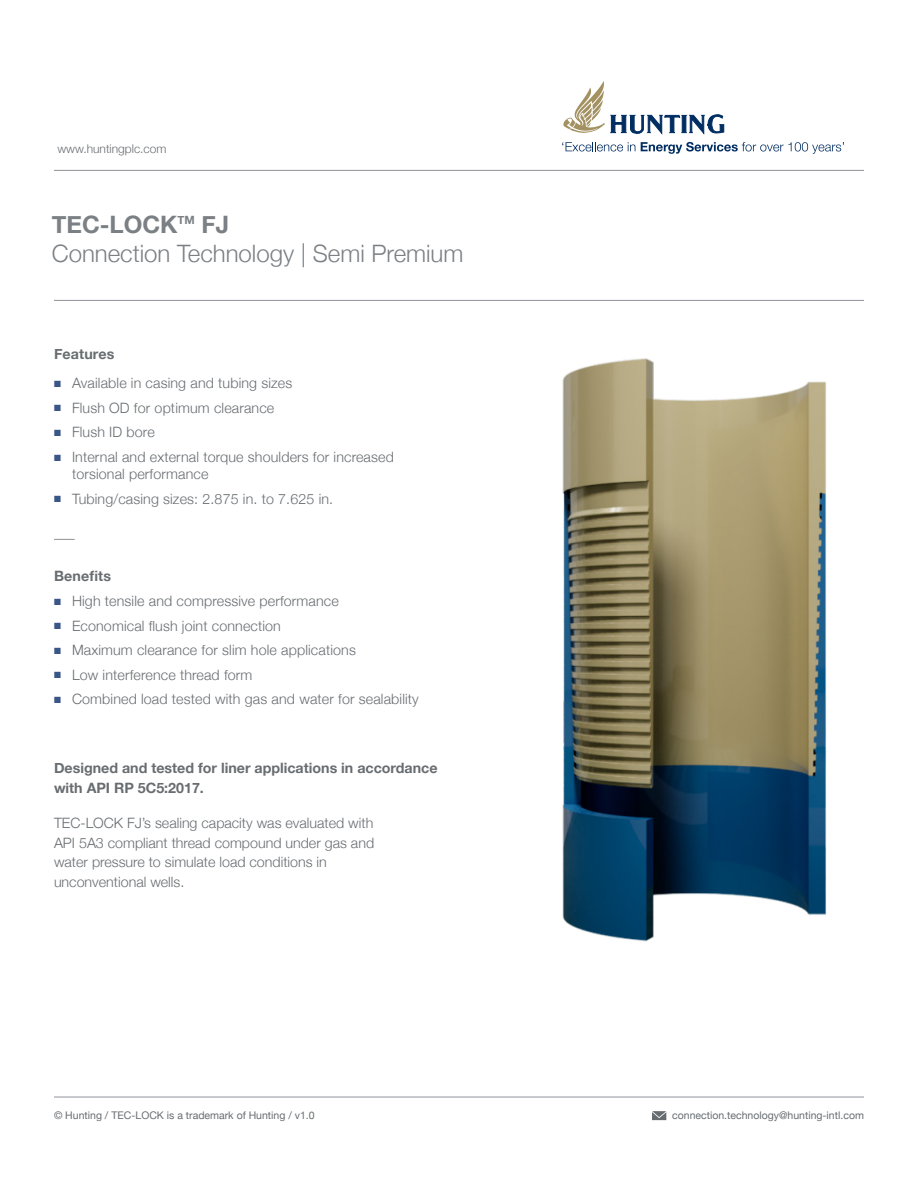
<style>
.page{position:relative;width:918px;height:1188px;background:#fff}
.page>*{position:absolute;margin:0;border:0;box-sizing:border-box;transform-origin:0 0}
.t1{font:300 24px/28.8px "Helvetica Neue";color:#7b8084}
.t2{font:300 14.25px/19.5px "Helvetica Neue";letter-spacing:.01em;color:#686d71}
.t3{font:700 14.25px/19.5px "Helvetica Neue";color:#686d71}
.t4{font:300 12px "Helvetica Neue";color:#686d71}
.t5{font:10.5px "Helvetica Neue";color:#686d71}
.s1{font-weight:700}
.s2{color:#3a5686}
</style>
<div class="page">
<svg style="left:563px;top:81px;width:42px;height:52px"></svg>
<svg style="left:611px;top:114px;width:113px;height:20px"></svg>
<svg style="left:562px;top:142px;width:73px;height:9px"></svg>
<svg style="left:641px;top:142px;width:203px;height:12px"></svg>
<hr style="left:54px;top:300px;width:810px;height:1px;background:#8e9398">
<hr style="left:54px;top:170px;width:810px;height:1px;background:#8e9398">
<hr style="left:54px;top:1097px;width:810px;height:1px;background:#8e9398">
<svg style="left:652px;top:1111px;width:14px;height:9px"></svg>
<svg style="left:54px;top:539px;width:21px;height:1px"></svg>
<img style="left:562px;top:358px;width:265px;height:584px">
<p class="t4" style="left:57px;top:139px;width:111px">www.huntingplc.com</p>
<h1 class="t1" style="left:52px;top:208px;width:413px"><span class="s1">TEC-LOCK</span><sup>TM</sup> <span class="s1">FJ<br></span>Connection Technology | Semi Premium</h1>
<p class="t3" style="left:54px;top:345px;width:62px">Features</p>
<p class="t2" style="left:54px;top:372px;width:240px"><span class="s2">■</span> Available in casing and tubing sizes</p>
<p class="t2" style="left:54px;top:397px;width:222px"><span class="s2">■</span> Flush OD for optimum clearance</p>
<p class="t2" style="left:54px;top:422px;width:102px"><span class="s2">■</span> Flush ID bore</p>
<p class="t2" style="left:72px;top:447px;width:323px;line-height:17.1px;text-indent:-18px"><span class="s2">■</span> Internal and external torque shoulders for increased torsional performance</p>
<p class="t2" style="left:54px;top:488px;width:281px"><span class="s2">■</span> Tubing/casing sizes: 2.875 in. to 7.625 in.</p>
<p class="t3" style="left:54px;top:567px;width:59px">Benefits</p>
<p class="t2" style="left:54px;top:590px;width:286px"><span class="s2">■</span> High tensile and compressive performance</p>
<p class="t2" style="left:54px;top:615px;width:228px"><span class="s2">■</span> Economical flush joint connection</p>
<p class="t2" style="left:54px;top:639px;width:303px"><span class="s2">■</span> Maximum clearance for slim hole applications</p>
<p class="t2" style="left:54px;top:664px;width:200px"><span class="s2">■</span> Low interference thread form</p>
<p class="t2" style="left:54px;top:689px;width:366px"><span class="s2">■</span> Combined load tested with gas and water for sealability</p>
<p class="t3" style="left:54px;top:759px;width:385px">Designed and tested for liner applications in accordance with API RP 5C5:2017.</p>
<p class="t2" style="left:54px;top:812px;width:322px">TEC-LOCK FJ’s sealing capacity was evaluated with API 5A3 compliant thread compound under gas and water pressure to simulate load conditions in unconventional wells.</p>
<p class="t5" style="left:54px;top:1107px;width:262px">© Hunting / TEC-LOCK is a trademark of Hunting / v1.0</p>
<p class="t5" style="left:672px;top:1107px;width:193px">connection.technology@hunting-intl.com</p>
</div>
